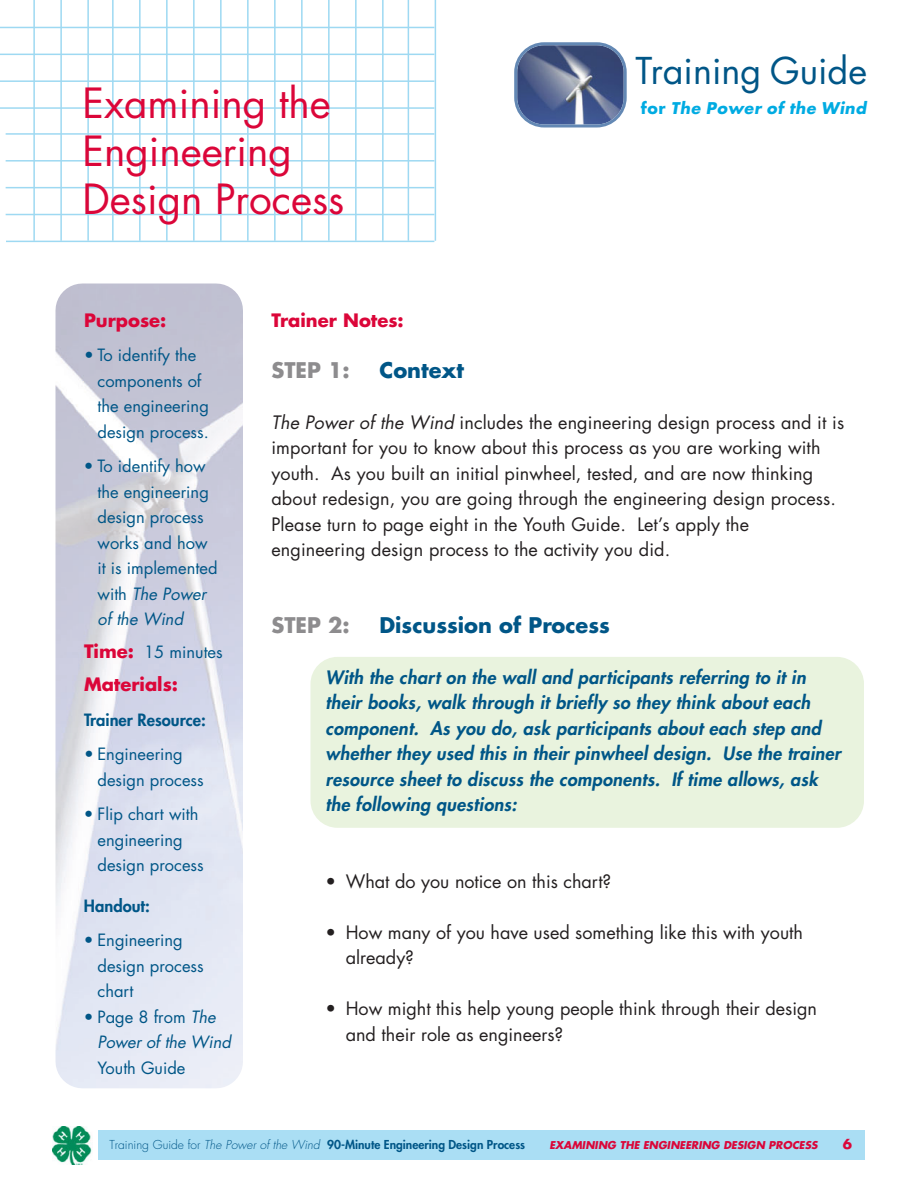
<style>
.page{position:relative;width:918px;height:1188px;background:#fff}
.page>*{position:absolute;margin:0;border:0;box-sizing:border-box;transform-origin:0 0}
.t1{font:40.5px/48px "Futura";color:#db0639}
.t2{font:36px "Futura";color:#005687}
.t3{font:700 21px "Futura";color:#005687}
.t4{font:700 21px "Futura";color:#8d8c8e}
.t5{font:18px/25.5px "Futura";letter-spacing:.005em;color:#231f20}
.t6{font:italic 800 18px/25.5px "Futura";letter-spacing:.015em;color:#005687}
.t7{font:700 18px "Futura";color:#db0639}
.t8{font:16.5px/25.5px "Futura";color:#005687}
.t9{font:italic 16.5px/25.5px "Futura";letter-spacing:-.005em;color:#005687}
.t10{font:800 16.5px "Futura";color:#005687}
.t11{font:italic 700 15.75px "Futura";letter-spacing:.035em;color:#00abe2}
.t12{font:700 13.5px "Futura";color:#db0639}
.t13{font:800 12px "Futura";color:#005687}
.t14{font:italic 700 10.5px "Futura";color:#db0639}
.s1{font-style:normal}
.s2{font-style:italic}
.s3{font-weight:700;font-size:18px;color:#db0639}
.s4{font-weight:300}
.s5{font-weight:300;font-style:italic}
</style>
<div class="page">
<hr style="left:33px;top:0;width:2px;height:241px;background:#9ed9f2">
<hr style="left:60px;top:0;width:2px;height:241px;background:#9ed9f2">
<hr style="left:87px;top:0;width:2px;height:241px;background:#9ed9f2">
<hr style="left:112px;top:0;width:2px;height:241px;background:#9ed9f2">
<hr style="left:139px;top:0;width:2px;height:241px;background:#9ed9f2">
<hr style="left:166px;top:0;width:2px;height:241px;background:#9ed9f2">
<hr style="left:193px;top:0;width:2px;height:241px;background:#9ed9f2">
<hr style="left:220px;top:0;width:2px;height:241px;background:#9ed9f2">
<hr style="left:247px;top:0;width:2px;height:241px;background:#9ed9f2">
<hr style="left:274px;top:0;width:2px;height:241px;background:#9ed9f2">
<hr style="left:301px;top:0;width:2px;height:241px;background:#9ed9f2">
<hr style="left:328px;top:0;width:2px;height:241px;background:#9ed9f2">
<hr style="left:355px;top:0;width:2px;height:241px;background:#9ed9f2">
<hr style="left:382px;top:0;width:2px;height:241px;background:#9ed9f2">
<hr style="left:408px;top:0;width:1px;height:241px;background:#9ed9f2">
<hr style="left:435px;top:0;width:1px;height:241px;background:#9ed9f2">
<hr style="left:6px;top:133px;width:428px;height:2px;background:#9ed9f2">
<hr style="left:6px;top:160px;width:428px;height:2px;background:#9ed9f2">
<hr style="left:6px;top:187px;width:428px;height:1px;background:#9ed9f2">
<hr style="left:6px;top:214px;width:428px;height:1px;background:#9ed9f2">
<hr style="left:6px;top:241px;width:428px;height:1px;background:#9ed9f2">
<hr style="left:0;top:27px;width:434px;height:1px;background:#9ed9f2">
<hr style="left:0;top:54px;width:434px;height:1px;background:#9ed9f2">
<hr style="left:0;top:80px;width:434px;height:2px;background:#9ed9f2">
<hr style="left:0;top:107px;width:434px;height:2px;background:#9ed9f2">
<img style="left:56px;top:284px;width:187px;height:804px">
<div style="left:310px;top:657px;width:554px;height:171px;background:#e9f3de;border-radius:27px"></div>
<div style="left:98px;top:1130px;width:767px;height:30px;background:#aadef4"></div>
<img style="left:52px;top:1126px;width:40px;height:39px">
<svg style="left:514px;top:42px;width:113px;height:86px;background:#68789d"></svg>
<h1 class="t1" style="left:82px;top:83px;width:263px">Examining the<br>Engineering<br>Design Process</h1>
<h2 class="t2" style="left:635px;top:55px;width:233px">Training Guide</h2>
<p class="t11" style="left:641px;top:101px;width:227px"><span class="s1">for</span> The Power of the Wind</p>
<p class="t7" style="left:84px;top:312px;width:84px">Purpose:</p>
<p class="t8" style="left:97px;top:344px;width:113px;text-indent:-13px">• To identify the components of the engineering design process.</p>
<p class="t8" style="left:97px;top:455px;width:122px;text-indent:-13px">• To identify how the engineering design process works and how it is implemented with <span class="s2">The Power of the Wind</span></p>
<p class="t8" style="left:84px;top:641px;width:140px"><span class="s3">Time:</span> 15 minutes</p>
<p class="t7" style="left:84px;top:676px;width:96px">Materials:</p>
<p class="t10" style="left:84px;top:712px;width:123px">Trainer Resource:</p>
<p class="t8" style="left:97px;top:743px;width:108px;text-indent:-13px">• Engineering design process</p>
<p class="t8" style="left:97px;top:803px;width:108px;text-indent:-13px">• Flip chart with engineering design process</p>
<p class="t10" style="left:84px;top:898px;width:67px">Handout:</p>
<p class="t8" style="left:97px;top:929px;width:108px;text-indent:-14px">• Engineering design process chart</p>
<p class="t9" style="left:97px;top:1006px;width:135px;text-indent:-14px"><span class="s1">• Page 8 from</span> The<br>Power of the Wind</p>
<p class="t8" style="left:97px;top:1057px;width:89px">Youth Guide</p>
<p class="t7" style="left:272px;top:312px;width:134px">Trainer Notes:</p>
<p class="t4" style="left:272px;top:361px;width:80px">STEP 1:</p>
<p class="t3" style="left:380px;top:361px;width:86px">Context</p>
<p class="t5" style="left:272px;top:411px;width:574px"><span class="s2">The Power of the Wind</span> includes the engineering design process and it is important for you to know about this process as you are working with youth. As you built an initial pinwheel, tested, and are now thinking about redesign, you are going through the engineering design process.<br>Please turn to page eight in the Youth Guide. Let’s apply the engineering design process to the activity you did.</p>
<p class="t4" style="left:272px;top:616px;width:80px">STEP 2:</p>
<p class="t3" style="left:380px;top:616px;width:232px">Discussion of Process</p>
<p class="t6" style="left:326px;top:666px;width:517px">With the chart on the wall and participants referring to it in their books, walk through it briefly so they think about each component. As you do, ask participants about each step and whether they used this in their pinwheel design. Use the trainer resource sheet to discuss the components. If time allows, ask the following questions:</p>
<p class="t5" style="left:326px;top:870px;width:287px">• What do you notice on this chart?</p>
<p class="t5" style="left:346px;top:921px;width:459px;text-indent:-20px">• How many of you have used something like this with youth already?</p>
<p class="t5" style="left:346px;top:998px;width:473px;text-indent:-20px">• How might this help young people think through their design and their role as engineers?</p>
<p class="t13" style="left:110px;top:1139px;width:417px"><span class="s4">Training Guide for</span> <span class="s5">The Power of the Wind</span> 90-Minute Engineering Design Process</p>
<p class="t14" style="left:549px;top:1140px;width:270px">EXAMINING THE ENGINEERING DESIGN PROCESS</p>
<p class="t12" style="left:843px;top:1138px;width:11px">6</p>
</div>
